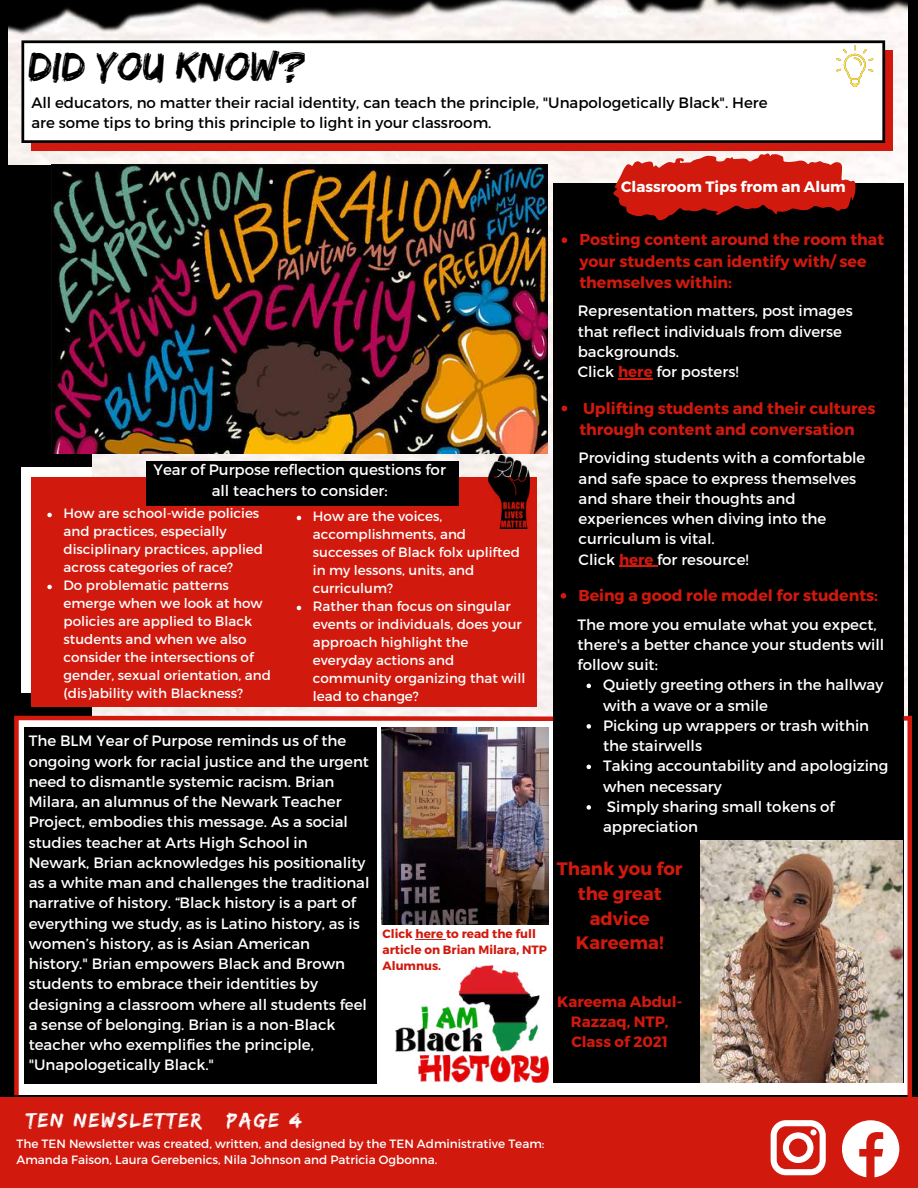
<style>
.page{position:relative;width:918px;height:1188px;background:#d1190d}
.page>*{position:absolute;margin:0;border:0;box-sizing:border-box;transform-origin:0 0}
.t1{font:42px "Edo SZ";color:#000}
.t2{font:21px "Edo SZ";letter-spacing:.1em;color:#fafafa}
.t3{font:700 18px/24.8px "Montserrat";color:#d1190d;text-align:center}
.t4{font:700 15.75px/21.3px "Montserrat";color:#d1190d}
.t5{font:15px/20.2px "Montserrat";color:#fff}
.t6{font:15px/20.2px "Montserrat";color:#000}
.t7{font:700 15px/20.2px "Montserrat";color:#d1190d;text-align:center}
.t8{font:700 15px "Montserrat";color:#fff}
.t9{font:13.5px/18px "Montserrat";color:#fff}
.t10{font:12px/16px "Montserrat";color:#fff}
.t11{font:700 12px/16px "Montserrat";color:#d1190d}
.s1{font-weight:700;color:#d1190d}
</style>
<div class="page">
<div style="left:0;top:0;width:918px;height:1096px;background:#000"></div>
<svg style="left:771px;top:1120px;width:55px;height:55px"></svg>
<svg style="left:842px;top:1120px;width:57px;height:57px"></svg>
<img style="left:9px;top:0;width:899px;height:716px">
<div style="left:32px;top:51px;width:861px;height:100px;background:#d1190d"></div>
<svg style="left:21px;top:40px;width:864px;height:103px;background:#efefef"></svg>
<svg style="left:836px;top:45px;width:37px;height:42px;background:#f9f5de"></svg>
<div style="left:9px;top:166px;width:83px;height:929px;background:#000"></div>
<img style="left:51px;top:165px;width:497px;height:289px">
<div style="left:16px;top:717px;width:892px;height:378px;background:#fff"></div>
<div style="left:553px;top:183px;width:351px;height:900px;background:#000"></div>
<img style="left:701px;top:840px;width:201px;height:242px">
<img style="left:381px;top:727px;width:168px;height:198px">
<svg style="left:613px;top:153px;width:243px;height:67px;background:#b6342b"></svg>
<div style="left:24px;top:727px;width:353px;height:356px;background:#000"></div>
<svg style="left:14px;top:713px;width:540px;height:8px;background:#d56b64"></svg>
<div style="left:14px;top:718px;width:5px;height:377px;background:#d1190d"></div>
<div style="left:21px;top:467px;width:71px;height:226px;background:#fff"></div>
<div style="left:31px;top:477px;width:506px;height:230px;background:#d1190d"></div>
<div style="left:146px;top:461px;width:313px;height:44px;background:#000"></div>
<img style="left:488px;top:456px;width:42px;height:73px">
<img style="left:395px;top:966px;width:153px;height:117px">
<svg style="left:904px;top:716px;width:3px;height:5px"></svg>
<div style="left:907px;top:716px;width:5px;height:382px;background:#d1190d"></div>
<svg style="left:561px;top:593px;width:5px;height:6px"></svg>
<svg style="left:587px;top:684px;width:4px;height:4px"></svg>
<svg style="left:587px;top:724px;width:4px;height:5px"></svg>
<svg style="left:587px;top:765px;width:4px;height:4px"></svg>
<svg style="left:587px;top:805px;width:4px;height:5px"></svg>
<svg style="left:562px;top:237px;width:5px;height:6px"></svg>
<hr style="left:618px;top:378px;width:35px;height:1px;background:#d1190d">
<svg style="left:562px;top:406px;width:5px;height:5px"></svg>
<hr style="left:619px;top:566px;width:38px;height:1px;background:#d1190d">
<hr style="left:416px;top:939px;width:30px;height:1px;background:#d1190d">
<svg style="left:47px;top:513px;width:5px;height:4px"></svg>
<svg style="left:47px;top:585px;width:5px;height:4px"></svg>
<svg style="left:297px;top:516px;width:4px;height:4px"></svg>
<svg style="left:297px;top:606px;width:4px;height:4px"></svg>
<h1 class="t1" style="left:28px;top:42px;width:279px">DID YOU KNOW?</h1>
<p class="t6" style="left:31px;top:91px;width:738px">All educators, no matter their racial identity, can teach the principle, "Unapologetically Black". Here are some tips to bring this principle to light in your classroom.</p>
<p class="t8" style="left:621px;top:177px;width:226px">Classroom Tips from an Alum</p>
<p class="t5" style="left:154px;top:459px;width:294px;text-align:center">Year of Purpose reflection questions for all teachers to consider:</p>
<p class="t9" style="left:64px;top:504px;width:209px">How are school-wide policies and practices, especially disciplinary practices, applied across categories of race?<br>Do problematic patterns emerge when we look at how policies are applied to Black students and when we also consider the intersections of gender, sexual orientation, and (dis)ability with Blackness?</p>
<p class="t9" style="left:313px;top:507px;width:214px">How are the voices, accomplishments, and successes of Black folx uplifted in my lessons, units, and curriculum?<br>Rather than focus on singular events or individuals, does your approach highlight the everyday actions and community organizing that will lead to change?</p>
<p class="t5" style="left:29px;top:730px;width:342px">The BLM Year of Purpose reminds us of the ongoing work for racial justice and the urgent need to dismantle systemic racism. Brian Milara, an alumnus of the Newark Teacher Project, embodies this message. As a social studies teacher at Arts High School in Newark, Brian acknowledges his positionality as a white man and challenges the traditional narrative of history. “Black history is a part of everything we study, as is Latino history, as is women’s history, as is Asian American history." Brian empowers Black and Brown students to embrace their identities by designing a classroom where all students feel a sense of belonging. Brian is a non-Black teacher who exemplifies the principle, "Unapologetically Black."</p>
<p class="t11" style="left:383px;top:925px;width:166px">Click here to read the full article on Brian Milara, NTP<br>Alumnus.</p>
<p class="t4" style="left:579px;top:228px;width:306px">Posting content around the room that your students can identify with/ see themselves within:</p>
<p class="t5" style="left:578px;top:300px;width:277px">Representation matters, post images that reflect individuals from diverse backgrounds.<br>Click <span class="s1">here</span> for posters!</p>
<p class="t4" style="left:579px;top:396px;width:298px">Uplifting students and their cultures through content and conversation</p>
<p class="t5" style="left:579px;top:447px;width:288px">Providing students with a comfortable and safe space to express themselves and share their thoughts and experiences when diving into the curriculum is vital.<br>Click <span class="s1">here</span> for resource!</p>
<p class="t4" style="left:578px;top:584px;width:301px">Being a good role model for students:</p>
<p class="t5" style="left:578px;top:613px;width:308px">The more you emulate what you expect, there's a better chance your students will follow suit:</p>
<p class="t5" style="left:603px;top:674px;width:287px">Quietly greeting others in the hallway with a wave or a smile<br>Picking up wrappers or trash within the stairwells<br>Taking accountability and apologizing when necessary<br>Simply sharing small tokens of appreciation</p>
<p class="t3" style="left:557px;top:855px;width:127px">Thank you for the great advice<br>Kareema!</p>
<p class="t7" style="left:557px;top:991px;width:127px">Kareema Abdul-<br>Razzaq, NTP,<br>Class of 2021</p>
<h2 class="t2" style="left:26px;top:1108px;width:276px">TEN NEWSLETTER PAGE 4</h2>
<p class="t10" style="left:16px;top:1135px;width:529px">The TEN Newsletter was created, written, and designed by the TEN Administrative Team:<br>Amanda Faison, Laura Gerebenics, Nila Johnson and Patricia Ogbonna.</p>
</div>
